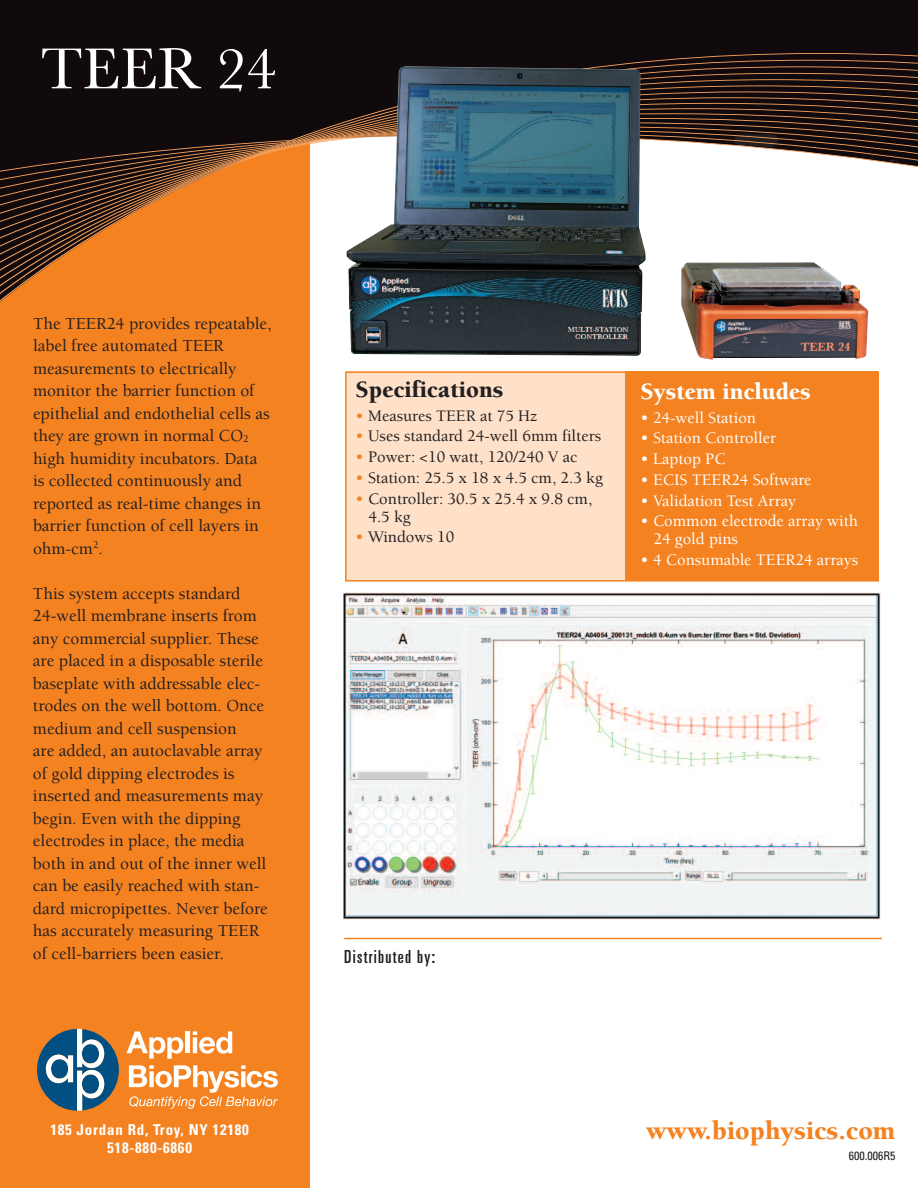
<style>
.page{position:relative;width:918px;height:1188px;background:#fff}
.page>*{position:absolute;margin:0;border:0;box-sizing:border-box;transform-origin:0 0}
.t1{font:60px "Baskerville";color:#fff}
.t2{font:900 27px "Berkeley";color:#f58220}
.t3{font:900 24px "Berkeley";color:#231f20}
.t4{font:900 24px "Berkeley";color:#fff}
.t5{font:ultra-condensed 18px "Univers";letter-spacing:.075em;color:#231f20}
.t6{font:500 17.25px/22.5px "Berkeley";color:#231f20}
.t7{font:500 16.5px/18px "Berkeley";color:#231f20}
.t8{font:500 16.5px/18px "Berkeley";color:#fff}
.t9{font:700 condensed 15px/18px "Univers";letter-spacing:.05em;color:#fff;text-align:center}
.t10{font:condensed 12px "Univers";color:#231f20}
.s1{font-size:10.35px}
.s2{color:#f58220}
</style>
<div class="page">
<div style="left:346px;top:371px;width:532px;height:210px;background:#fee1c8"></div>
<img style="left:343px;top:593px;width:538px;height:326px">
<div style="left:0;top:0;width:310px;height:1188px;background:#f58220"></div>
<div style="left:0;top:0;width:918px;height:134px;background:#110a0c"></div>
<svg style="left:0;top:53px;width:918px;height:249px"></svg>
<svg style="left:37px;top:1029px;width:82px;height:82px"></svg>
<svg style="left:127px;top:1031px;width:56px;height:28px"></svg>
<hr style="left:186px;top:1031px;width:4px;height:22px;background:#fff">
<svg style="left:193px;top:1031px;width:39px;height:23px"></svg>
<svg style="left:129px;top:1065px;width:149px;height:44px"></svg>
<hr style="left:344px;top:938px;width:538px;height:1px;background:#f58220">
<img style="left:346px;top:66px;width:523px;height:293px">
<div style="left:345px;top:371px;width:534px;height:211px;border:2px solid #f58220"></div>
<div style="left:625px;top:371px;width:253px;height:209px;background:#f58220"></div>
<h1 class="t1" style="left:41px;top:35px;width:237px">TEER 24</h1>
<p class="t6" style="left:33px;top:313px;width:240px">The TEER24 provides repeatable, label free automated TEER measurements to electrically monitor the barrier function of epithelial and endothelial cells as they are grown in normal CO<span class="s1">2 </span>high humidity incubators. Data is collected continuously and reported as real-time changes in barrier function of cell layers in ohm-cm<sup>2</sup>.</p>
<p class="t6" style="left:33px;top:583px;width:236px">This system accepts standard<br>24-well membrane inserts from any commercial supplier. These are placed in a disposable sterile baseplate with addressable elec&shy;trodes on the well bottom. Once medium and cell suspension<br>are added, an autoclavable array of gold dipping electrodes is inserted and measurements may begin. Even with the dipping electrodes in place, the media both in and out of the inner well can be easily reached with stan&shy;dard micropipettes. Never before has accurately measuring TEER of cell-barriers been easier.</p>
<h3 class="t3" style="left:356px;top:380px;width:149px">Specifications</h3>
<p class="t7" style="left:356px;top:408px;width:183px"><span class="s2">•</span> Measures TEER at 75 Hz</p>
<p class="t7" style="left:356px;top:429px;width:247px"><span class="s2">•</span> Uses standard 24-well 6mm filters</p>
<p class="t7" style="left:356px;top:449px;width:223px"><span class="s2">•</span> Power: &lt;10 watt, 120/240 V ac</p>
<p class="t7" style="left:356px;top:470px;width:249px"><span class="s2">•</span> Station: 25.5 x 18 x 4.5 cm, 2.3 kg</p>
<p class="t7" style="left:368px;top:491px;width:225px;text-indent:-13px"><span class="s2">•</span> Controller: 30.5 x 25.4 x 9.8 cm,<br>4.5 kg</p>
<p class="t7" style="left:356px;top:529px;width:100px"><span class="s2">•</span> Windows 10</p>
<h3 class="t4" style="left:641px;top:382px;width:172px">System includes</h3>
<p class="t8" style="left:641px;top:410px;width:117px">• 24-well Station</p>
<p class="t8" style="left:641px;top:431px;width:137px">• Station Controller</p>
<p class="t8" style="left:641px;top:451px;width:87px">• Laptop PC</p>
<p class="t8" style="left:641px;top:472px;width:173px">• ECIS TEER24 Software</p>
<p class="t8" style="left:641px;top:493px;width:157px">• Validation Test Array</p>
<p class="t8" style="left:653px;top:514px;width:206px;text-indent:-13px">• Common electrode array with<br>24 gold pins</p>
<p class="t8" style="left:641px;top:552px;width:219px">• 4 Consumable TEER24 arrays</p>
<p class="t5" style="left:344px;top:950px;width:92px">Distributed by:</p>
<p class="t9" style="left:50px;top:1122px;width:200px">185 Jordan Rd, Troy, NY 12180<br>518-880-6860</p>
<h2 class="t2" style="left:646px;top:1120px;width:251px">www.biophysics.com</h2>
<p class="t10" style="left:849px;top:1152px;width:48px">600.006R5</p>
</div>
